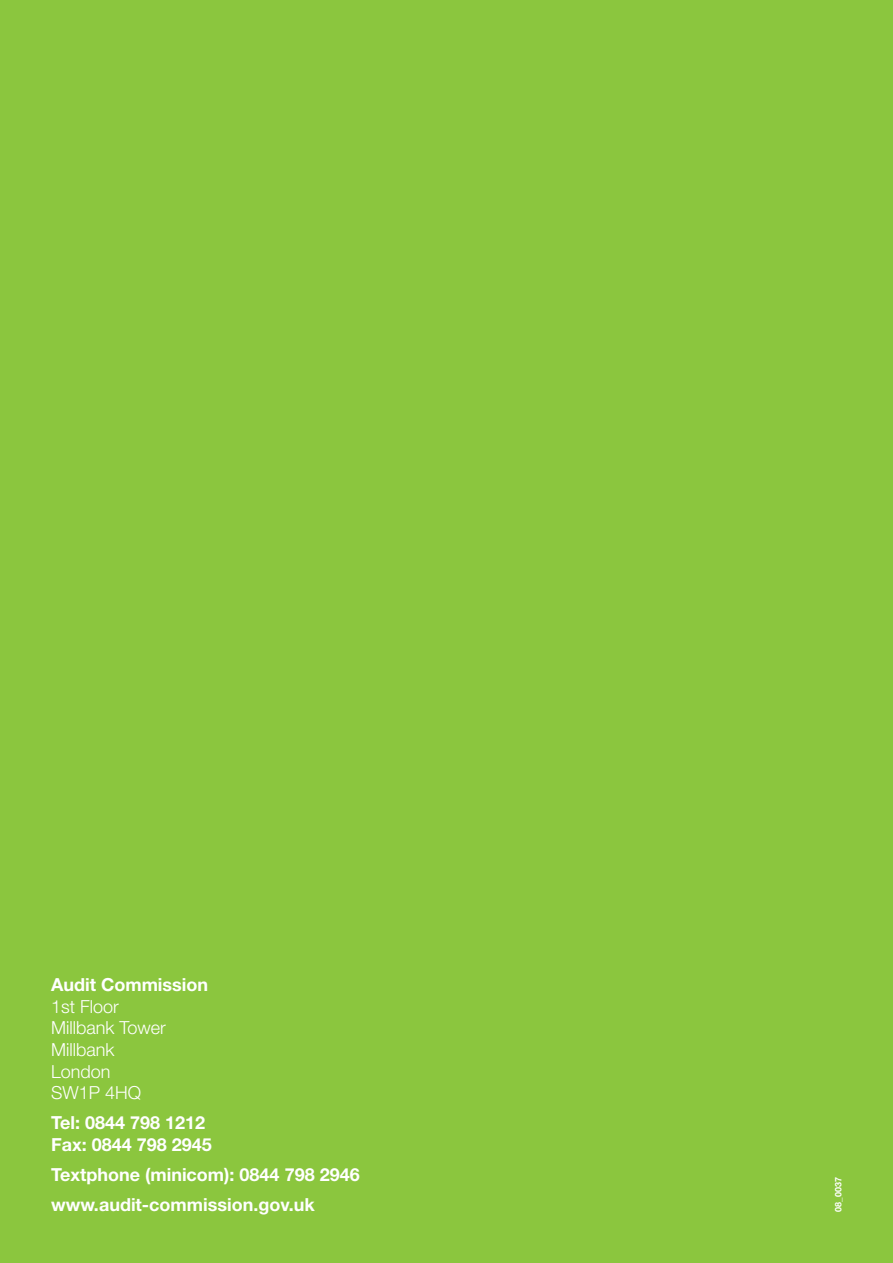
<style>
.page{position:relative;width:893px;height:1263px;background:#8bc63e}
.page>*{position:absolute;margin:0;border:0;box-sizing:border-box;transform-origin:0 0}
.t1{font:700 18px/21.6px "Helvetica Neue";color:#fff}
.t2{font:300 18px/21.6px "Helvetica Neue";color:#fff}
.t3{font:700 9px "Helvetica Neue";color:#fff}
</style>
<div class="page">
<p class="t1" style="left:51px;top:973px;width:159px">Audit Commission</p>
<p class="t2" style="left:51px;top:995px;width:116px">1st Floor<br>Millbank Tower<br>Millbank<br>London<br>SW1P 4HQ</p>
<p class="t1" style="left:51px;top:1111px;width:162px">Tel: 0844 798 1212<br>Fax: 0844 798 2945</p>
<p class="t1" style="left:51px;top:1159px;width:310px;line-height:30.2px">Textphone (minicom): 0844 798 2946 www.audit-commission.gov.uk</p>
<p class="t3" style="left:833px;top:1212px;width:36px;rotate:-90deg">08_0037</p>
</div>
